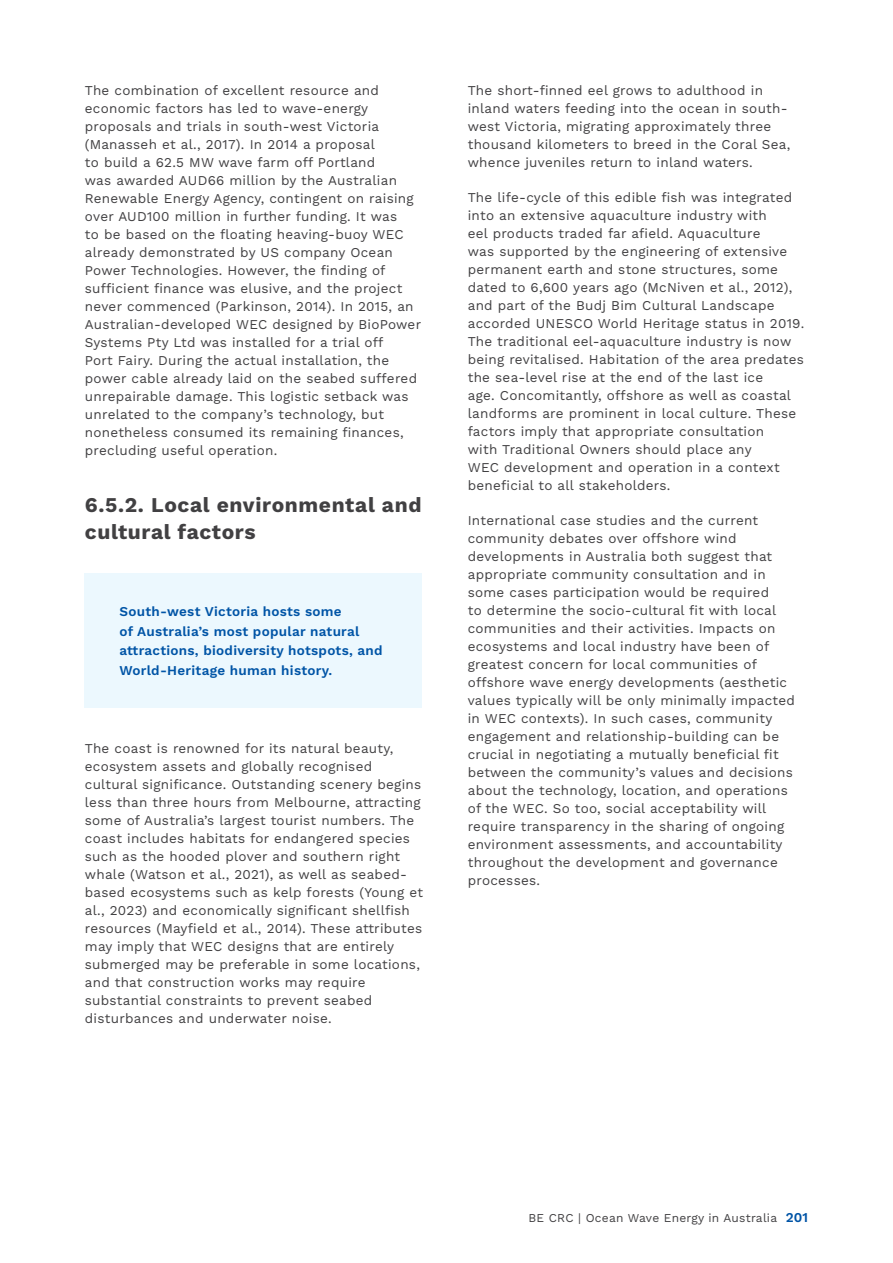
<style>
.page{position:relative;width:893px;height:1263px;background:#fff}
.page>*{position:absolute;margin:0;border:0;box-sizing:border-box;transform-origin:0 0}
.t1{font:700 21px/27px "Work Sans";letter-spacing:.03em;color:#414042}
.t2{font:13.5px/18px "Work Sans";letter-spacing:.02em;color:#414042}
.t3{font:600 13.5px/19.5px "Work Sans";letter-spacing:.02em;color:#0054a6}
.t4{font:12px "Work Sans";letter-spacing:.02em;color:#414042}
.s1{font-weight:600;font-size:13.5px;color:#0054a6}
</style>
<div class="page">
<div style="left:85px;top:574px;width:337px;height:134px;background:#ecf8fe"></div>
<p class="t2" style="left:85px;top:81px;width:338px">The combination of excellent resource and economic factors has led to wave-energy proposals and trials in south-west Victoria (Manasseh et al., 2017). In 2014 a proposal<br>to build a 62.5 MW wave farm off Portland<br>was awarded AUD66 million by the Australian Renewable Energy Agency, contingent on raising over AUD100 million in further funding. It was<br>to be based on the floating heaving-buoy WEC already demonstrated by US company Ocean Power Technologies. However, the finding of sufficient finance was elusive, and the project never commenced (Parkinson, 2014). In 2015, an Australian-developed WEC designed by BioPower Systems Pty Ltd was installed for a trial off<br>Port Fairy. During the actual installation, the power cable already laid on the seabed suffered unrepairable damage. This logistic setback was unrelated to the company’s technology, but nonetheless consumed its remaining finances, precluding useful operation.</p>
<p class="t2" style="left:468px;top:81px;width:324px">The short-finned eel grows to adulthood in inland waters feeding into the ocean in south&shy;west Victoria, migrating approximately three thousand kilometers to breed in the Coral Sea, whence juveniles return to inland waters.</p>
<p class="t2" style="left:468px;top:188px;width:338px">The life-cycle of this edible fish was integrated into an extensive aquaculture industry with<br>eel products traded far afield. Aquaculture<br>was supported by the engineering of extensive permanent earth and stone structures, some dated to 6,600 years ago (McNiven et al., 2012), and part of the Budj Bim Cultural Landscape accorded UNESCO World Heritage status in 2019.<br>The traditional eel-aquaculture industry is now being revitalised. Habitation of the area predates the sea-level rise at the end of the last ice<br>age. Concomitantly, offshore as well as coastal landforms are prominent in local culture. These factors imply that appropriate consultation<br>with Traditional Owners should place any<br>WEC development and operation in a context beneficial to all stakeholders.</p>
<p class="t2" style="left:468px;top:511px;width:329px">International case studies and the current community debates over offshore wind developments in Australia both suggest that appropriate community consultation and in some cases participation would be required<br>to determine the socio-cultural fit with local communities and their activities. Impacts on ecosystems and local industry have been of greatest concern for local communities of offshore wave energy developments (aesthetic values typically will be only minimally impacted in WEC contexts). In such cases, community engagement and relationship-building can be crucial in negotiating a mutually beneficial fit between the community’s values and decisions about the technology, location, and operations of the WEC. So too, social acceptability will require transparency in the sharing of ongoing environment assessments, and accountability throughout the development and governance processes.</p>
<h1 class="t1" style="left:85px;top:490px;width:338px">6.5.2. Local environmental and cultural factors</h1>
<p class="t3" style="left:119px;top:601px;width:265px">South-west Victoria hosts some<br>of Australia’s most popular natural attractions, biodiversity hotspots, and World-Heritage human history.</p>
<p class="t2" style="left:85px;top:739px;width:340px">The coast is renowned for its natural beauty, ecosystem assets and globally recognised cultural significance. Outstanding scenery begins less than three hours from Melbourne, attracting some of Australia’s largest tourist numbers. The coast includes habitats for endangered species such as the hooded plover and southern right whale (Watson et al., 2021), as well as seabed&shy;based ecosystems such as kelp forests (Young et al., 2023) and economically significant shellfish resources (Mayfield et al., 2014). These attributes may imply that WEC designs that are entirely submerged may be preferable in some locations, and that construction works may require substantial constraints to prevent seabed disturbances and underwater noise.</p>
<p class="t4" style="left:528px;top:1208px;width:281px">BE CRC | Ocean Wave Energy in Australia <span class="s1">201</span></p>
</div>
